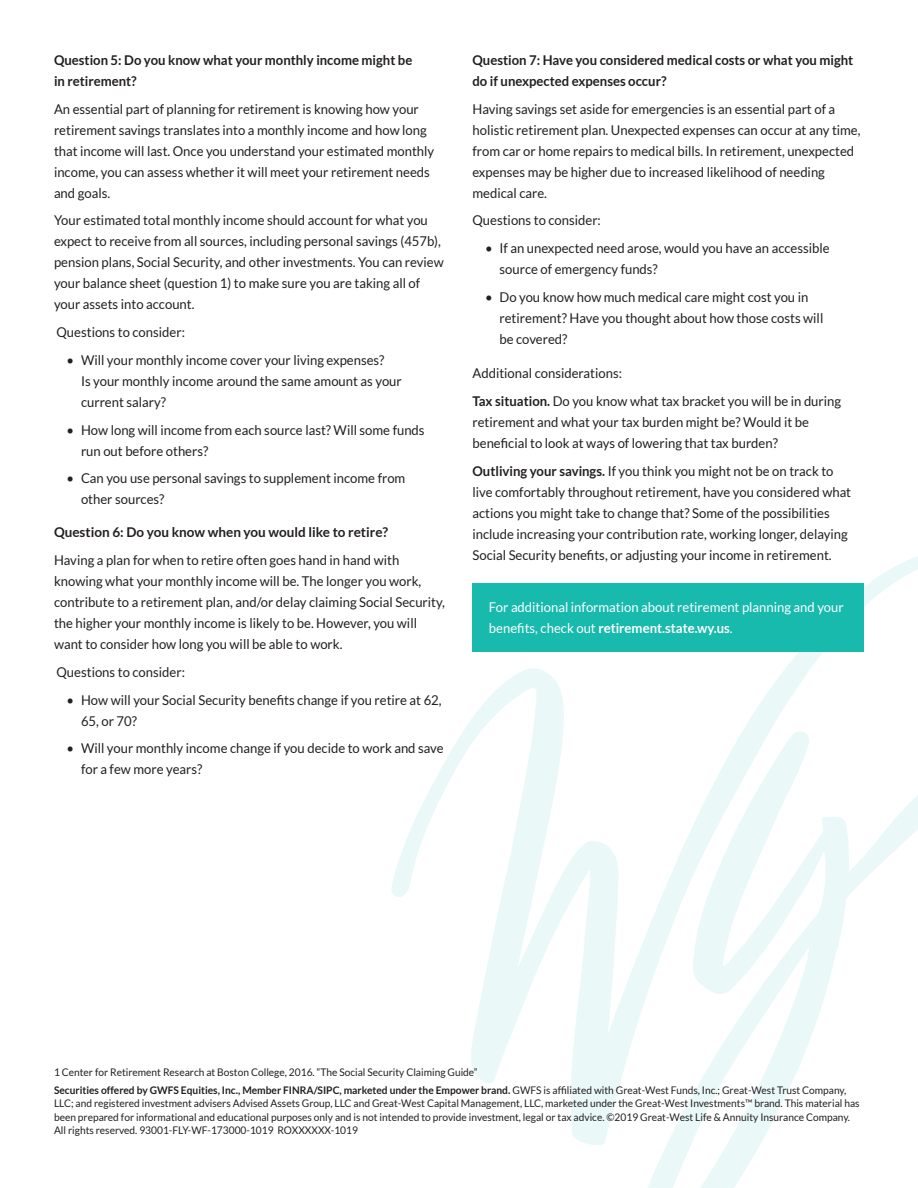
<style>
.page{position:relative;width:918px;height:1188px;background:#fff}
.page>*{position:absolute;margin:0;border:0;box-sizing:border-box;transform-origin:0 0}
.Body{font:13.5px/21px "Lato";color:#231f20}
.Body-2{font:700 13.5px/21px "Lato";color:#231f20}
.Bullets{font:13.5px/21px "Lato";color:#fff}
.Subhead{font:700 13.5px "Lato";color:#231f20}
.Body-3{font:10.5px/13.5px "Lato";color:#231f20}
.s1{font-weight:700}
</style>
<div class="page">
<svg style="left:648px;top:1147px;width:111px;height:41px;fill:#eaf8f7"></svg>
<svg style="left:391px;top:556px;width:527px;height:591px"></svg>
<div style="left:472px;top:583px;width:392px;height:68px;background:#17baad"></div>
<p class="Body-2" style="left:54px;top:49px;width:360px">Question 5: Do you know what your monthly income might be in retirement?</p>
<p class="Body" style="left:54px;top:98px;width:382px">An essential part of planning for retirement is knowing how your retirement savings translates into a monthly income and how long that income will last. Once you understand your estimated monthly income, you can assess whether it will meet your retirement needs and goals.</p>
<p class="Body" style="left:54px;top:210px;width:391px">Your estimated total monthly income should account for what you expect to receive from all sources, including personal savings (457b), pension plans, Social Security, and other investments. You can review your balance sheet (question 1) to make sure you are taking all of your assets into account.</p>
<p class="Body" style="left:57px;top:322px;width:130px">Questions to consider:</p>
<p class="Body" style="left:81px;top:349px;width:322px;text-indent:-14px">• Will your monthly income cover your living expenses?<br>Is your monthly income around the same amount as your current salary?</p>
<p class="Body" style="left:81px;top:419px;width:345px;text-indent:-14px">• How long will income from each source last? Will some funds run out before others?</p>
<p class="Body" style="left:81px;top:468px;width:326px;text-indent:-14px">• Can you use personal savings to supplement income from other sources?</p>
<p class="Subhead" style="left:54px;top:525px;width:336px">Question 6: Do you know when you would like to retire?</p>
<p class="Body" style="left:54px;top:550px;width:392px">Having a plan for when to retire often goes hand in hand with knowing what your monthly income will be. The longer you work, contribute to a retirement plan, and/or delay claiming Social Security, the higher your monthly income is likely to be. However, you will want to consider how long you will be able to work.</p>
<p class="Body" style="left:57px;top:661px;width:130px">Questions to consider:</p>
<p class="Body" style="left:81px;top:689px;width:362px;text-indent:-14px">• How will your Social Security benefits change if you retire at 62,<br>65, or 70?</p>
<p class="Body" style="left:81px;top:738px;width:364px;text-indent:-14px">• Will your monthly income change if you decide to work and save for a few more years?</p>
<p class="Body-2" style="left:472px;top:49px;width:382px">Question 7: Have you considered medical costs or what you might do if unexpected expenses occur?</p>
<p class="Body" style="left:472px;top:98px;width:390px">Having savings set aside for emergencies is an essential part of a holistic retirement plan. Unexpected expenses can occur at any time, from car or home repairs to medical bills. In retirement, unexpected expenses may be higher due to increased likelihood of needing medical care.</p>
<p class="Body" style="left:472px;top:210px;width:130px">Questions to consider:</p>
<p class="Body" style="left:500px;top:238px;width:332px;text-indent:-14px">• If an unexpected need arose, would you have an accessible source of emergency funds?</p>
<p class="Body" style="left:500px;top:286px;width:325px;text-indent:-14px">• Do you know how much medical care might cost you in retirement? Have you thought about how those costs will be covered?</p>
<p class="Body" style="left:472px;top:363px;width:151px">Additional considerations:</p>
<p class="Body" style="left:472px;top:391px;width:370px"><span class="s1">Tax situation.</span> Do you know what tax bracket you will be in during retirement and what your tax burden might be? Would it be beneficial to look at ways of lowering that tax burden?</p>
<p class="Body" style="left:472px;top:460px;width:380px"><span class="s1">Outliving your savings.</span> If you think you might not be on track to live comfortably throughout retirement, have you considered what actions you might take to change that? Some of the possibilities include increasing your contribution rate, working longer, delaying Social Security benefits, or adjusting your income in retirement.</p>
<p class="Bullets" style="left:489px;top:597px;width:356px">For additional information about retirement planning and your benefits, check out <span class="s1">retirement.state.wy.us</span>.</p>
<p class="Body-3" style="left:54px;top:1066px;width:425px">1 Center for Retirement Research at Boston College, 2016. “The Social Security Claiming Guide”</p>
<p class="Body-3" style="left:54px;top:1083px;width:807px"><span class="s1">Securities offered by GWFS Equities, Inc., Member FINRA/SIPC, marketed under the Empower brand.</span> GWFS is affiliated with Great-West Funds, Inc.; Great-West Trust Company, LLC; and registered investment advisers Advised Assets Group, LLC and Great-West Capital Management, LLC, marketed under the Great-West Investments™ brand. This material has been prepared for informational and educational purposes only and is not intended to provide investment, legal or tax advice. ©2019 Great-West Life &amp; Annuity Insurance Company.<br>All rights reserved. 93001-FLY-WF-173000-1019 ROXXXXXX-1019</p>
</div>
